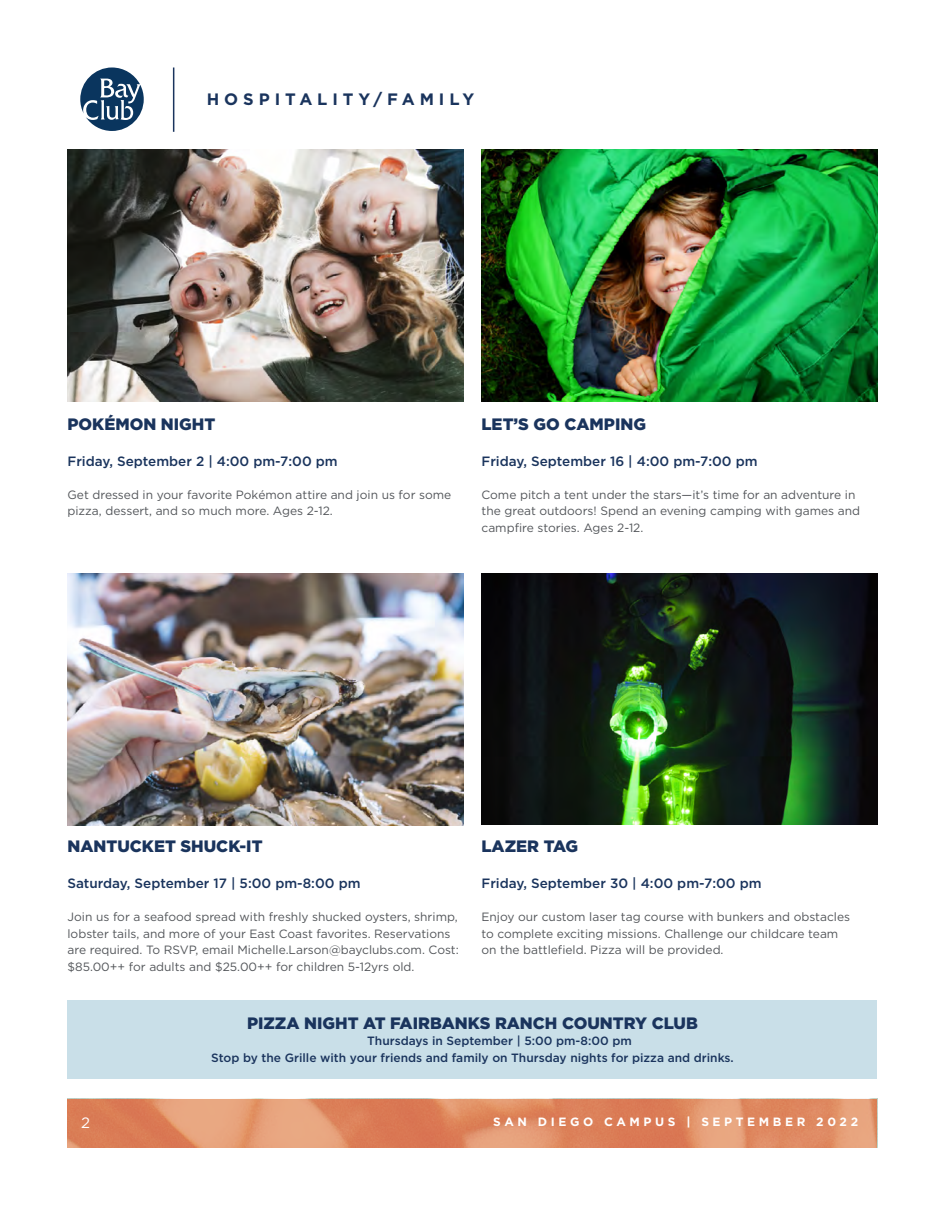
<style>
.page{position:relative;width:945px;height:1215px;background:#fff}
.page>*{position:absolute;margin:0;border:0;box-sizing:border-box;transform-origin:0 0}
.t1{font:900 16.5px "Gotham";color:#1a345d}
.t2{font:700 16.5px "Gotham";letter-spacing:.3em;color:#1a345d}
.t3{font:15px "Gotham";color:#fff}
.t4{font:500 13.5px "Gotham";color:#1a345d}
.t5{font:12px/16.5px "Gotham";color:#53565a}
.t6{font:500 12px/16.5px "Gotham";color:#1a345d}
.t7{font:700 12px "Gotham";letter-spacing:.3em;color:#fff}
</style>
<div class="page">
<img style="left:68px;top:1099px;width:810px;height:48px">
<svg style="left:80px;top:68px;width:64px;height:63px"></svg>
<hr style="left:173px;top:68px;width:1px;height:64px;background:#1a345d">
<div style="left:68px;top:1001px;width:810px;height:78px;background:#c9dfe8"></div>
<img style="left:68px;top:150px;width:396px;height:252px">
<img style="left:68px;top:574px;width:396px;height:251px">
<img style="left:482px;top:150px;width:396px;height:252px">
<img style="left:482px;top:574px;width:396px;height:251px">
<h1 class="t2" style="left:207px;top:90px;width:269px">HOSPITALITY/FAMILY</h1>
<h1 class="t1" style="left:68px;top:415px;width:149px">POKÉMON NIGHT</h1>
<p class="t4" style="left:68px;top:453px;width:272px">Friday, September 2 | 4:00 pm-7:00 pm</p>
<p class="t5" style="left:68px;top:486px;width:385px">Get dressed in your favorite Pokémon attire and join us for some pizza, dessert, and so much more. Ages 2-12.</p>
<h1 class="t1" style="left:482px;top:415px;width:166px">LET’S GO CAMPING</h1>
<p class="t4" style="left:482px;top:453px;width:278px">Friday, September 16 | 4:00 pm-7:00 pm</p>
<p class="t5" style="left:482px;top:486px;width:380px">Come pitch a tent under the stars—it’s time for an adventure in the great outdoors! Spend an evening camping with games and campfire stories. Ages 2-12.</p>
<h1 class="t1" style="left:68px;top:837px;width:197px">NANTUCKET SHUCK-IT</h1>
<p class="t4" style="left:68px;top:876px;width:295px">Saturday, September 17 | 5:00 pm-8:00 pm</p>
<p class="t5" style="left:68px;top:908px;width:393px">Join us for a seafood spread with freshly shucked oysters, shrimp, lobster tails, and more of your East Coast favorites. Reservations are required. To RSVP, email Michelle.Larson@bayclubs.com. Cost: $85.00++ for adults and $25.00++ for children 5-12yrs old.</p>
<h1 class="t1" style="left:482px;top:837px;width:98px">LAZER TAG</h1>
<p class="t4" style="left:482px;top:876px;width:282px">Friday, September 30 | 4:00 pm-7:00 pm</p>
<p class="t5" style="left:482px;top:908px;width:370px">Enjoy our custom laser tag course with bunkers and obstacles to complete exciting missions. Challenge our childcare team on the battlefield. Pizza will be provided.</p>
<h1 class="t1" style="left:247px;top:1013px;width:452px">PIZZA NIGHT AT FAIRBANKS RANCH COUNTRY CLUB</h1>
<p class="t6" style="left:211px;top:1032px;width:524px;text-indent:156px">Thursdays in September | 5:00 pm-8:00 pm<br>Stop by the Grille with your friends and family on Thursday nights for pizza and drinks.</p>
<p class="t3" style="left:81px;top:1114px;width:10px">2</p>
<p class="t7" style="left:493px;top:1115px;width:366px">SAN DIEGO CAMPUS | SEPTEMBER 2022</p>
</div>
